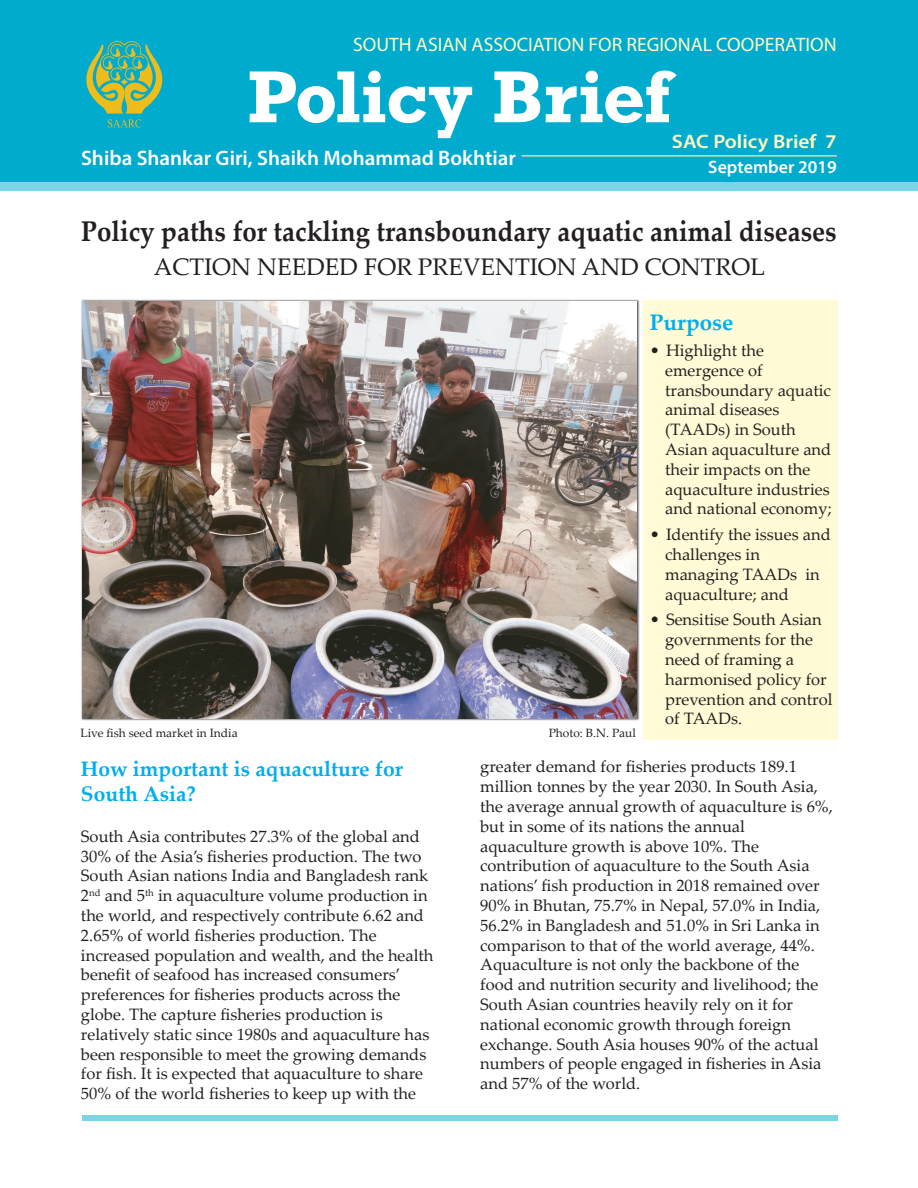
<style>
.page{position:relative;width:918px;height:1188px;background:#fff}
.page>*{position:absolute;margin:0;border:0;box-sizing:border-box;transform-origin:0 0}
.t1{font:700 69px "Rockwell";letter-spacing:-.01em;color:#fff}
.t2{font:700 28.5px "Palatino Linotype";color:#231f20;scale:.91 1}
.t3{font:24px "Palatino Linotype";color:#231f20}
.t4{font:700 22.5px "Palatino Linotype";color:#00aeef}
.t5{font:600 21px "Myriad Pro";color:#fff}
.t6{font:700 21px/25.2px "Palatino Linotype";color:#00aeef}
.t7{font:19.5px "Myriad Pro";color:#fffac1}
.t8{font:600 19.5px "Myriad Pro";color:#fffac1;scale:1.1 1}
.t9{font:600 18px "Myriad Pro";color:#fff}
.t10{font:16.5px/19.8px "Palatino Linotype";color:#231f20}
.t11{font:12px "Palatino Linotype";color:#231f20}
</style>
<div class="page">
<div style="left:643px;top:300px;width:195px;height:440px;background:#fffbd6"></div>
<div style="left:0;top:178px;width:918px;height:12px;background:#7dd4e5"></div>
<div style="left:82px;top:1115px;width:756px;height:5px;background:#7dd4e5"></div>
<div style="left:0;top:0;width:918px;height:182px;background:#00abcd"></div>
<svg style="left:86px;top:41px;width:77px;height:87px"></svg>
<hr style="left:522px;top:155px;width:315px;height:2px;background:#e3d3c4">
<img style="left:82px;top:302px;width:555px;height:417px">
<p class="t7" style="left:353px;top:32px;width:485px">SOUTH ASIAN ASSOCIATION FOR REGIONAL COOPERATION</p>
<h1 class="t1" style="left:247px;top:52px;width:425px">Policy Brief</h1>
<p class="t8" style="left:672px;top:129px;width:151px">SAC Policy Brief 7</p>
<p class="t9" style="left:708px;top:156px;width:130px">September 2019</p>
<p class="t5" style="left:81px;top:144px;width:436px">Shiba Shankar Giri, Shaikh Mohammad Bokhtiar</p>
<h2 class="t2" style="left:81px;top:211px;width:832px">Policy paths for tackling transboundary aquatic animal diseases</h2>
<h3 class="t3" style="left:154px;top:250px;width:613px">ACTION NEEDED FOR PREVENTION AND CONTROL</h3>
<p class="t11" style="left:80px;top:724px;width:159px">Live fish seed market in India</p>
<p class="t11" style="left:549px;top:724px;width:89px">Photo: B.N. Paul</p>
<h3 class="t4" style="left:650px;top:307px;width:85px">Purpose</h3>
<p class="t10" style="left:665px;top:340px;width:168px;text-indent:-15px">• Highlight the emergence of transboundary aquatic animal diseases (TAADs) in South<br>Asian aquaculture and their impacts on the aquaculture industries and national economy;</p>
<p class="t10" style="left:665px;top:524px;width:167px;text-indent:-15px">• Identify the issues and challenges in managing TAADs in aquaculture; and</p>
<p class="t10" style="left:665px;top:609px;width:169px;text-indent:-15px">• Sensitise South Asian governments for the need of framing a harmonised policy for prevention and control of TAADs.</p>
<p class="t6" style="left:81px;top:755px;width:323px">How important is aquaculture for<br>South Asia?</p>
<p class="t10" style="left:81px;top:826px;width:354px">South Asia contributes 27.3% of the global and 30% of the Asia’s fisheries production. The two South Asian nations India and Bangladesh rank 2<sup>nd</sup> and 5<sup>th</sup> in aquaculture volume production in the world, and respectively contribute 6.62 and 2.65% of world fisheries production. The increased population and wealth, and the health benefit of seafood has increased consumers’ preferences for fisheries products across the globe. The capture fisheries production is relatively static since 1980s and aquaculture has been responsible to meet the growing demands for fish. It is expected that aquaculture to share 50% of the world fisheries to keep up with the</p>
<p class="t10" style="left:480px;top:756px;width:354px">greater demand for fisheries products 189.1 million tonnes by the year 2030. In South Asia, the average annual growth of aquaculture is 6%, but in some of its nations the annual aquaculture growth is above 10%. The contribution of aquaculture to the South Asia nations’ fish production in 2018 remained over 90% in Bhutan, 75.7% in Nepal, 57.0% in India, 56.2% in Bangladesh and 51.0% in Sri Lanka in comparison to that of the world average, 44%.<br>Aquaculture is not only the backbone of the food and nutrition security and livelihood; the South Asian countries heavily rely on it for national economic growth through foreign exchange. South Asia houses 90% of the actual numbers of people engaged in fisheries in Asia and 57% of the world.</p>
</div>
